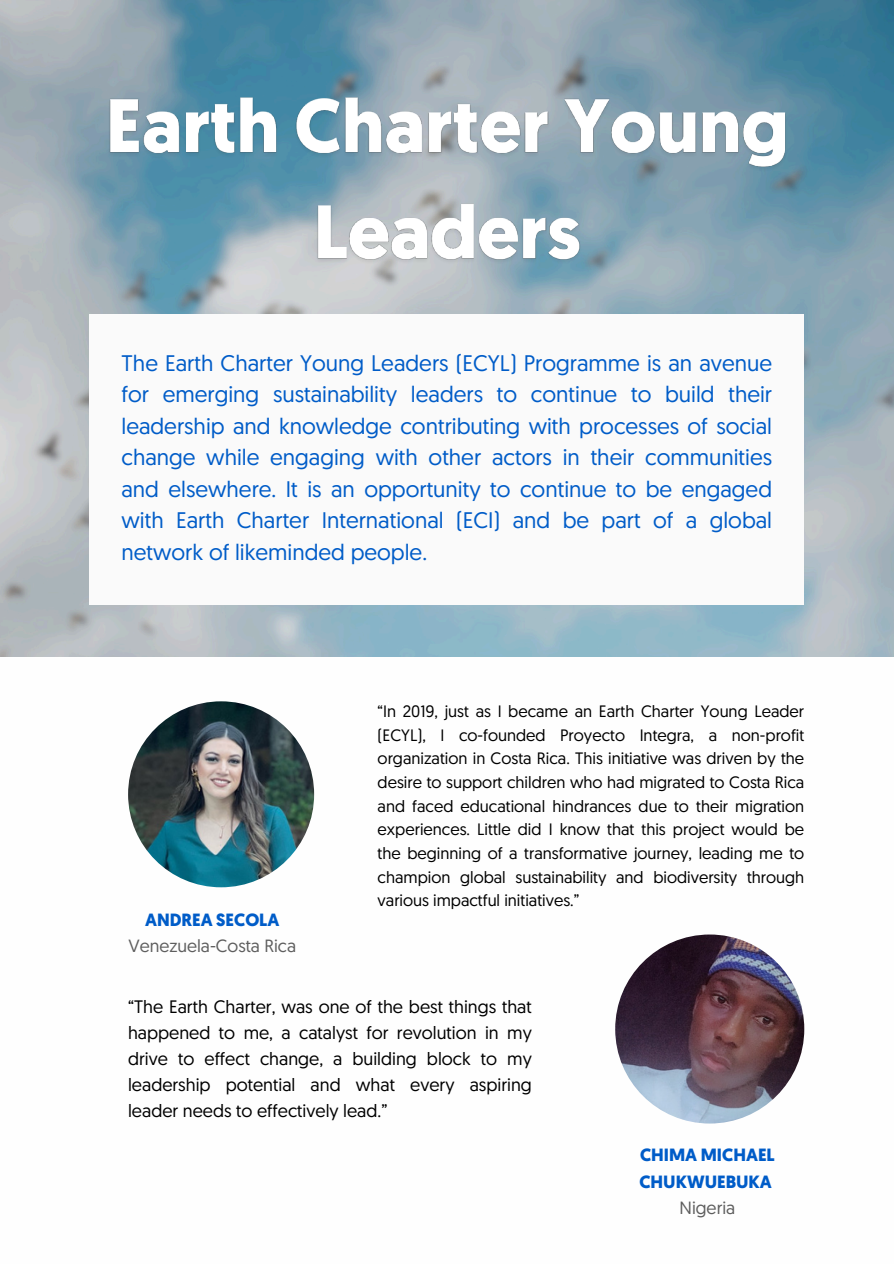
<style>
.page{position:relative;width:894px;height:1264px;background:#fff}
.page>*{position:absolute;margin:0;border:0;box-sizing:border-box;transform-origin:0 0}
.t1{font:22.5px/31.5px "Geomanist";color:#005cc8;text-align:justify}
.t2{font:18px/25.8px "Geomanist";color:#000;text-align:justify}
.t3{font:700 17.7px/26.4px "Geomanist";color:#005cc8}
.t4{font:17.7px "Geomanist";color:#5e5e5e}
.t5{font:16.5px/23.7px "Geomanist";color:#000;text-align:justify}
</style>
<div class="page">
<img style="left:128px;top:701px;width:186px;height:186px;border-radius:50%">
<img style="left:615px;top:934px;width:188px;height:189px;border-radius:50%">
<img style="left:0;top:0;width:893px;height:656px">
<img style="left:103px;top:93px;width:689px;height:185px">
<div style="left:89px;top:314px;width:715px;height:290px;background:#fafafa"></div>
<p class="t1" style="left:121px;top:346px;width:652px">The Earth Charter Young Leaders (ECYL) Programme is an avenue for emerging sustainability leaders to continue to build their leadership and knowledge contributing with processes of social change while engaging with other actors in their communities and elsewhere. It is an opportunity to continue to be engaged with Earth Charter International (ECI) and be part of a global network of likeminded people.</p>
<p class="t3" style="left:145px;top:906px;width:136px">ANDREA SECOLA</p>
<p class="t4" style="left:128px;top:934px;width:169px">Venezuela-Costa Rica</p>
<p class="t5" style="left:377px;top:699px;width:428px">“In 2019, just as I became an Earth Charter Young Leader (ECYL), I co-founded Proyecto Integra, a non-profit organization in Costa Rica. This initiative was driven by the desire to support children who had migrated to Costa Rica and faced educational hindrances due to their migration experiences. Little did I know that this project would be the beginning of a transformative journey, leading me to champion global sustainability and biodiversity through various impactful initiatives.”</p>
<p class="t2" style="left:128px;top:993px;width:405px">“The Earth Charter, was one of the best things that happened to me, a catalyst for revolution in my drive to effect change, a building block to my leadership potential and what every aspiring leader needs to effectively lead.”</p>
<p class="t3" style="left:639px;top:1141px;width:137px">CHIMA MICHAEL<br>CHUKWUEBUKA</p>
<p class="t4" style="left:679px;top:1196px;width:57px">Nigeria</p>
</div>
